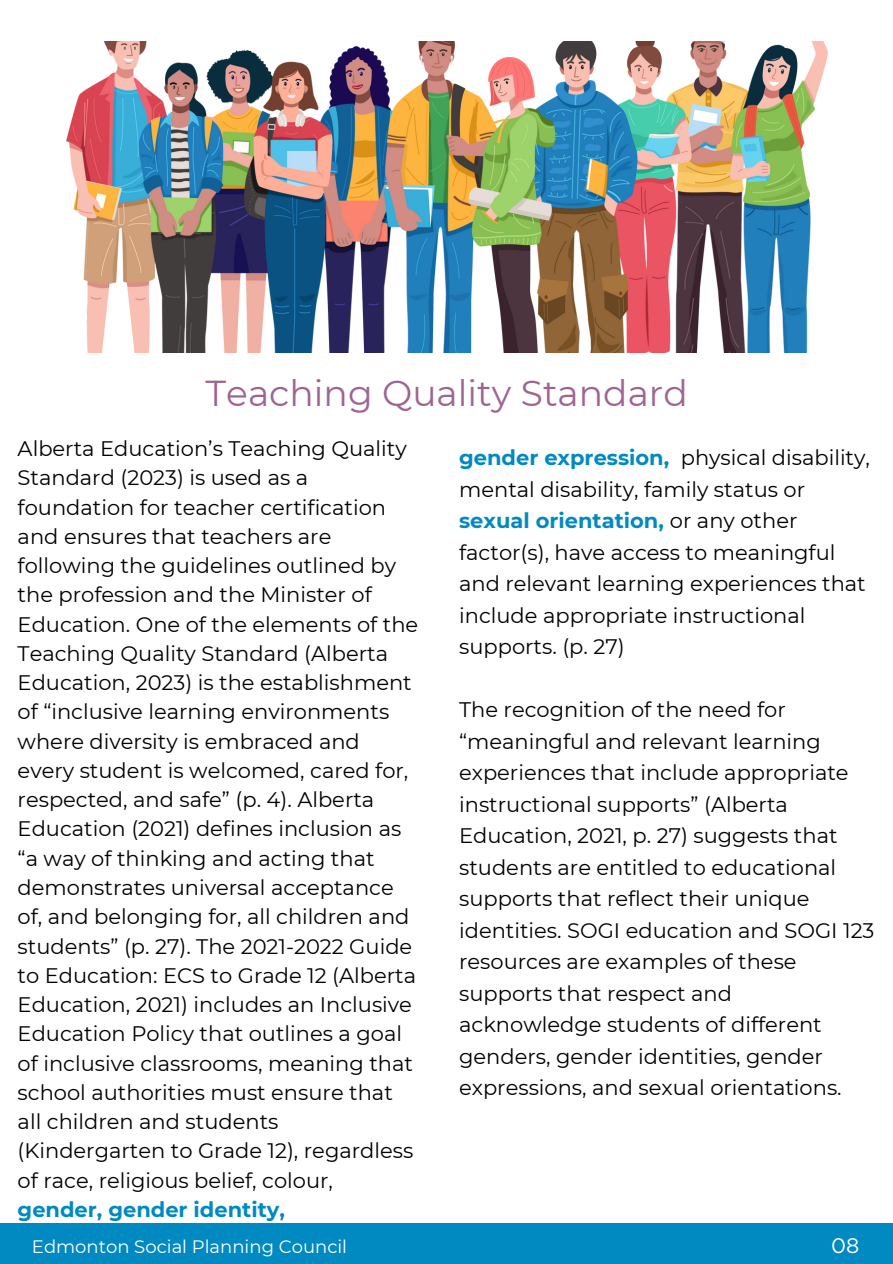
<style>
.page{position:relative;width:893px;height:1264px;background:#fff}
.page>*{position:absolute;margin:0;border:0;box-sizing:border-box;transform-origin:0 0}
.t1{font:36px "Montserrat";color:#9e6592}
.t2{font:21px/29.2px "Montserrat";color:#000}
.t3{font:21px "Gotham";color:#fff}
.t4{font:18px "Montserrat";color:#fff}
.s1{font-weight:700;color:#008ac1}
</style>
<div class="page">
<img style="left:66px;top:42px;width:761px;height:310px">
<div style="left:0;top:1222px;width:892px;height:41px;background:#008ac1"></div>
<p class="t1" style="left:205px;top:371px;width:483px">Teaching Quality Standard</p>
<p class="t2" style="left:18px;top:434px;width:402px">Alberta Education’s Teaching Quality Standard (2023) is used as a foundation for teacher certification and ensures that teachers are following the guidelines outlined by the profession and the Minister of Education. One of the elements of the Teaching Quality Standard (Alberta Education, 2023) is the establishment of “inclusive learning environments where diversity is embraced and every student is welcomed, cared for, respected, and safe” (p. 4). Alberta Education (2021) defines inclusion as “a way of thinking and acting that demonstrates universal acceptance of, and belonging for, all children and students” (p. 27). The 2021-2022 Guide to Education: ECS to Grade 12 (Alberta Education, 2021) includes an Inclusive Education Policy that outlines a goal of inclusive classrooms, meaning that</p>
<p class="t2" style="left:18px;top:1077px;width:397px">school authorities must ensure that all children and students (Kindergarten to Grade 12), regardless of race, religious belief, colour, <span class="s1">gender, gender identity,</span></p>
<p class="t4" style="left:32px;top:1235px;width:317px">Edmonton Social Planning Council</p>
<p class="t2" style="left:459px;top:442px;width:412px;line-height:31.5px"><span class="s1">gender expression,</span> physical disability, mental disability, family status or <span class="s1">sexual orientation,</span> or any other factor(s), have access to meaningful and relevant learning experiences that include appropriate instructional supports. (p. 27)</p>
<p class="t2" style="left:459px;top:694px;width:417px;line-height:31.5px">The recognition of the need for “meaningful and relevant learning experiences that include appropriate instructional supports” (Alberta Education, 2021, p. 27) suggests that students are entitled to educational supports that reflect their unique identities. SOGI education and SOGI 123 resources are examples of these supports that respect and acknowledge students of different genders, gender identities, gender expressions, and sexual orientations.</p>
<p class="t3" style="left:831px;top:1235px;width:30px">08</p>
</div>
